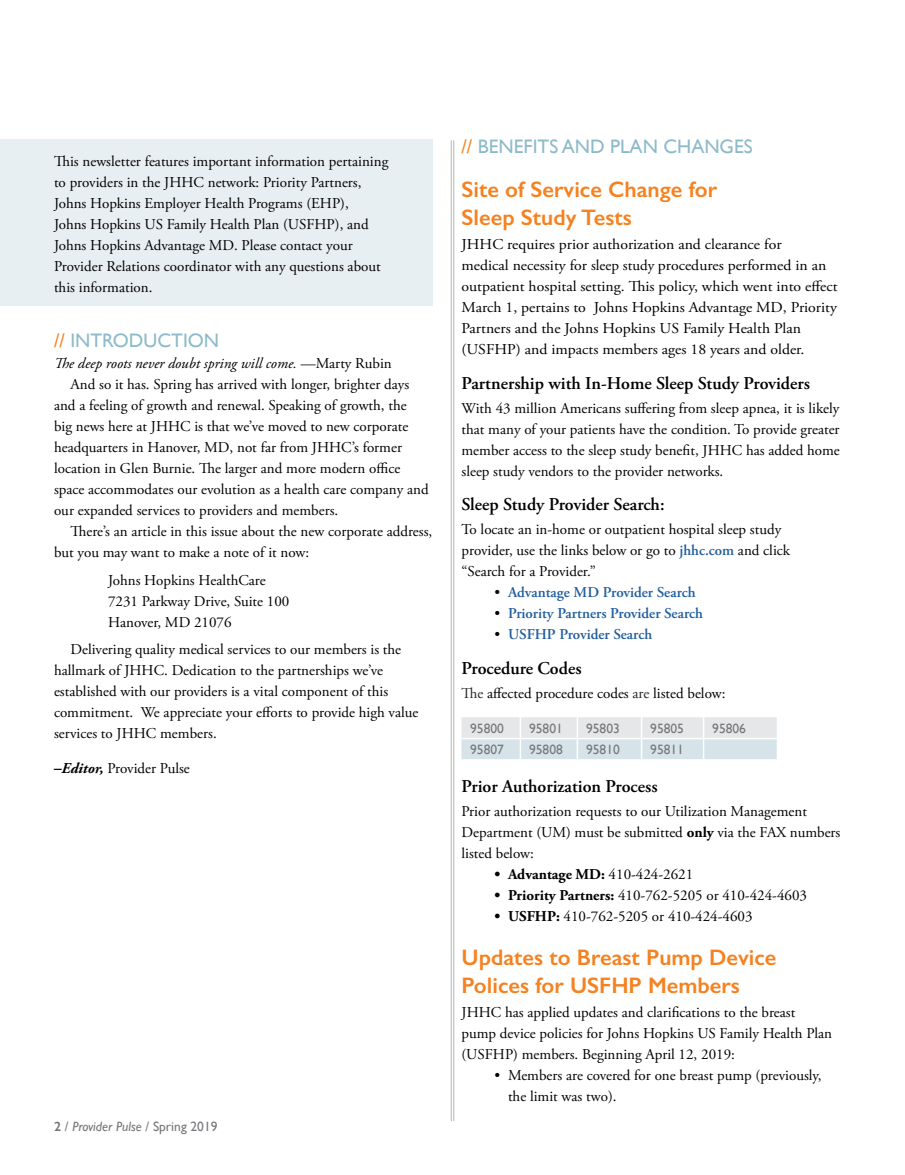
<style>
.page{position:relative;width:905px;height:1175px;background:#fff}
.page>*{position:absolute;margin:0;border:0;box-sizing:border-box;transform-origin:0 0}
.t1{font:600 22.5px/28.5px "Gill Sans";color:#f58220}
.t2{font:19.5px "Gill Sans";color:#8dbac9}
.t3{font:600 18px "Adobe Garamond Pro";color:#000}
.t4{font:15px/21px "Adobe Garamond Pro";color:#000}
.t5{font:15px/21px "Adobe Garamond Pro";color:#000;scale:1.05 1}
.t6{font:600 15px "Adobe Garamond Pro";color:#215e9e}
.t7{font:italic 15px "Adobe Garamond Pro";color:#000}
.t8{font:700 15px "Adobe Garamond Pro";color:#000}
.t9{font:13.5px "Gill Sans";color:#77787b}
.t10{font:italic 13.5px "Gill Sans";color:#77787b}
.s1{color:#f58220}
.s2{font-style:normal}
.s3{font-family:"Gill Sans"}
.s4{font-weight:700;font-style:italic}
.s5{font-weight:600;font-style:normal}
.s6{font-weight:600;color:#215e9e}
.s7{font-weight:400;color:#000}
.s8{color:#282828}
.s9{font-weight:700}
.s10{font-weight:400}
</style>
<div class="page">
<hr style="left:453px;top:140px;width:1px;height:980px;background:#b1b4b6">
<hr style="left:451px;top:140px;width:1px;height:980px;background:#b1b4b6">
<svg style="left:461px;top:717px;width:315px;height:42px;background:#dee6e8"></svg>
<hr style="left:519px;top:717px;width:2px;height:21px;background:#fff">
<hr style="left:576px;top:717px;width:2px;height:21px;background:#fff">
<hr style="left:461px;top:738px;width:59px;height:1px;background:#fff">
<hr style="left:520px;top:738px;width:57px;height:1px;background:#fff">
<hr style="left:519px;top:739px;width:2px;height:20px;background:#fff">
<hr style="left:577px;top:738px;width:64px;height:1px;background:#fff">
<hr style="left:576px;top:739px;width:2px;height:20px;background:#fff">
<hr style="left:640px;top:717px;width:2px;height:21px;background:#fff">
<hr style="left:640px;top:739px;width:2px;height:20px;background:#fff">
<hr style="left:702px;top:717px;width:2px;height:21px;background:#fff">
<hr style="left:702px;top:739px;width:2px;height:20px;background:#fff">
<hr style="left:641px;top:738px;width:62px;height:1px;background:#fff">
<hr style="left:703px;top:738px;width:75px;height:1px;background:#fff">
<div style="left:0;top:140px;width:432px;height:166px;background:#e8eff2"></div>
<p class="t4" style="left:54px;top:151px;width:336px">This newsletter features important information pertaining to providers in the JHHC network: Priority Partners, Johns Hopkins Employer Health Programs (EHP),<br>Johns Hopkins US Family Health Plan (USFHP), and Johns Hopkins Advantage MD. Please contact your Provider Relations coordinator with any questions about this information.</p>
<h2 class="t2" style="left:54px;top:329px;width:167px"><span class="s1">//</span> INTRODUCTION</h2>
<p class="t7" style="left:54px;top:354px;width:339px">The deep roots never doubt spring will come. <span class="s2">—Marty Rubin</span></p>
<p class="t4" style="left:70px;top:374px;width:340px">And so it has. Spring has arrived with longer, brighter days</p>
<p class="t4" style="left:54px;top:395px;width:354px">and a feeling of growth and renewal. Speaking of growth, the</p>
<p class="t4" style="left:54px;top:416px;width:356px">big news here at JHHC is that we’ve moved to new corporate</p>
<p class="t4" style="left:54px;top:437px;width:349px">headquarters in Hanover, MD, not far from JHHC’s former</p>
<p class="t4" style="left:54px;top:458px;width:348px">location in Glen Burnie. The larger and more modern office</p>
<p class="t4" style="left:54px;top:479px;width:376px">space accommodates our evolution as a health care company and</p>
<p class="t4" style="left:54px;top:500px;width:286px">our expanded services to providers and members.</p>
<p class="t4" style="left:70px;top:521px;width:363px">There’s an article in this issue about the new corporate address,</p>
<p class="t4" style="left:54px;top:542px;width:257px">but you may want to make a note of it now:</p>
<p class="t4" style="left:108px;top:570px;width:183px">Johns Hopkins HealthCare<br>7231 Parkway Drive, Suite 100<br>Hanover, MD 21076</p>
<p class="t4" style="left:54px;top:639px;width:366px;text-indent:16px">Delivering quality medical services to our members is the hallmark of JHHC. Dedication to the partnerships we’ve established with our providers is a vital component of this commitment. We appreciate your efforts to provide high value services to JHHC members.</p>
<p class="t4" style="left:54px;top:758px;width:137px"><span class="s3">–</span><span class="s4">Editor,</span> Provider Pulse</p>
<p class="t10" style="left:54px;top:1118px;width:165px"><span class="s5">2</span> <span class="s2">/</span> Provider Pulse <span class="s2">/ Spring 2019</span></p>
<h2 class="t2" style="left:461px;top:135px;width:293px"><span class="s1">//</span> BENEFITS AND PLAN CHANGES</h2>
<h1 class="t1" style="left:461px;top:174px;width:257px">Site of Service Change for<br>Sleep Study Tests</h1>
<p class="t5" style="left:461px;top:234px;width:360px">JHHC requires prior authorization and clearance for<br>medical necessity for sleep study procedures performed in an outpatient hospital setting. This policy, which went into effect March 1, pertains to Johns Hopkins Advantage MD, Priority Partners and the Johns Hopkins US Family Health Plan (USFHP) and impacts members ages 18 years and older.</p>
<p class="t3" style="left:461px;top:372px;width:350px">Partnership with In-Home Sleep Study Providers</p>
<p class="t4" style="left:461px;top:398px;width:380px;text-align:justify">With 43 million Americans suffering from sleep apnea, it is likely that many of your patients have the condition. To provide greater member access to the sleep study benefit, JHHC has added home sleep study vendors to the provider networks.</p>
<p class="t3" style="left:461px;top:494px;width:205px">Sleep Study Provider Search:</p>
<p class="t4" style="left:461px;top:519px;width:330px">To locate an in-home or outpatient hospital sleep study provider, use the links below or go to <span class="s6">jhhc.com</span> and click “Search for a Provider.”</p>
<p class="t6" style="left:494px;top:584px;width:202px"><span class="s7">•</span> Advantage MD Provider Search</p>
<p class="t6" style="left:494px;top:605px;width:210px"><span class="s7">•</span> Priority Partners Provider Search</p>
<p class="t6" style="left:494px;top:626px;width:159px"><span class="s7">•</span> USFHP Provider Search</p>
<p class="t3" style="left:461px;top:657px;width:122px">Procedure Codes</p>
<p class="t4" style="left:461px;top:683px;width:265px"><span class="s8">The</span> affected procedure codes <span class="s8">are</span> listed below:</p>
<p class="t9" style="left:470px;top:720px;width:35px">95800</p>
<p class="t9" style="left:529px;top:720px;width:35px">95801</p>
<p class="t9" style="left:586px;top:720px;width:35px">95803</p>
<p class="t9" style="left:650px;top:720px;width:35px">95805</p>
<p class="t9" style="left:712px;top:720px;width:35px">95806</p>
<p class="t9" style="left:470px;top:741px;width:35px">95807</p>
<p class="t9" style="left:529px;top:741px;width:35px">95808</p>
<p class="t9" style="left:586px;top:741px;width:35px">95810</p>
<p class="t9" style="left:650px;top:741px;width:35px">95811</p>
<p class="t3" style="left:461px;top:776px;width:198px">Prior Authorization Process</p>
<p class="t4" style="left:461px;top:801px;width:380px">Prior authorization requests to our Utilization Management<br>Department (UM) must be submitted <span class="s9">only</span> via the FAX numbers listed below:</p>
<p class="t8" style="left:494px;top:865px;width:200px">• Advantage MD: <span class="s10">410-424-2621</span></p>
<p class="t4" style="left:494px;top:885px;width:314px"><span class="s9">• Priority Partners:</span> 410-762-5205 or 410-424-4603</p>
<p class="t4" style="left:494px;top:906px;width:259px"><span class="s9">• USFHP:</span> 410-762-5205 or 410-424-4603</p>
<h1 class="t1" style="left:461px;top:942px;width:316px">Updates to Breast Pump Device<br>Polices for USFHP Members</h1>
<p class="t4" style="left:461px;top:1002px;width:372px">JHHC has applied updates and clarifications to the breast pump device policies for Johns Hopkins US Family Health Plan (USFHP) members. Beginning April 12, 2019:</p>
<p class="t4" style="left:508px;top:1065px;width:315px;text-indent:-14px">• Members are covered for one breast pump (previously, the limit was two).</p>
</div>
